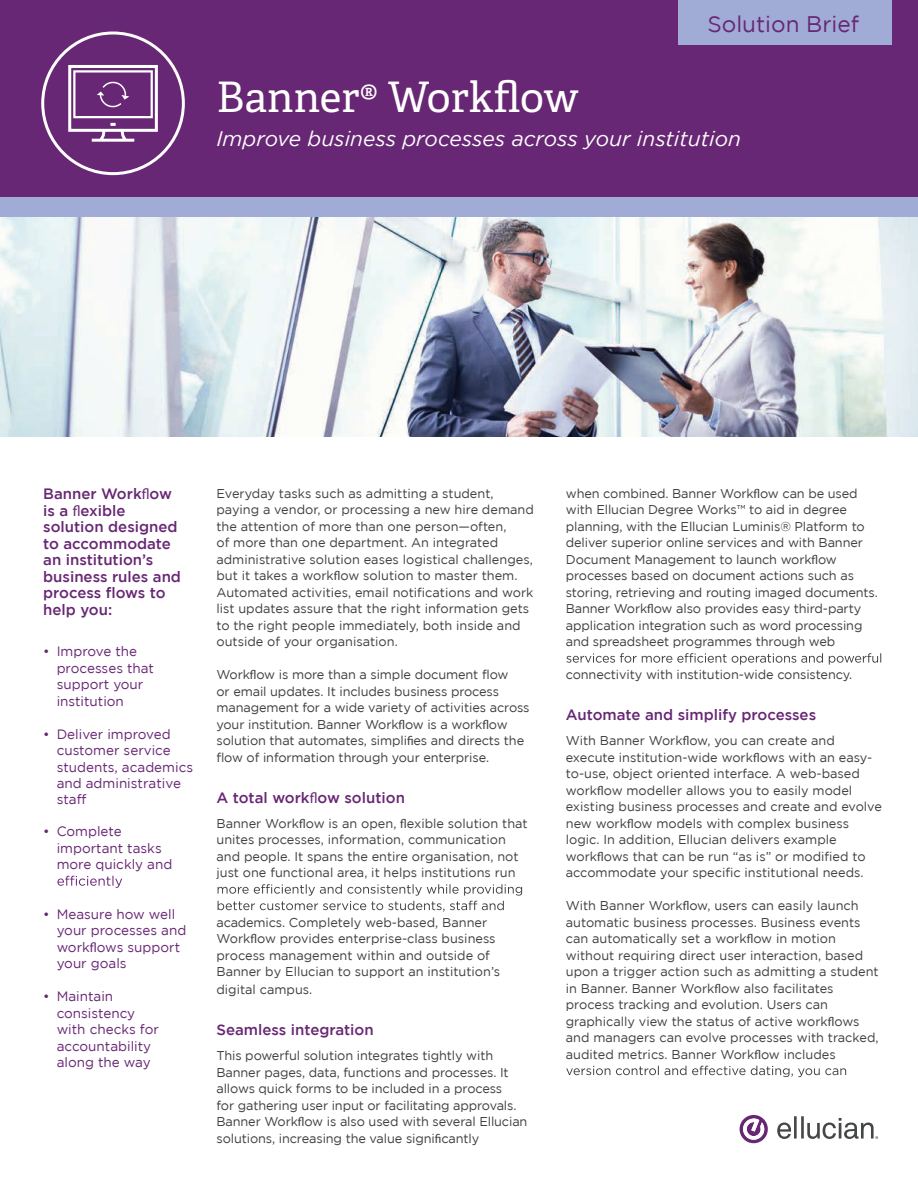
<style>
.page{position:relative;width:918px;height:1188px;background:#fff}
.page>*{position:absolute;margin:0;border:0;box-sizing:border-box;transform-origin:0 0}
.t1{font:42px "Adelle PE";color:#fff}
.t2{font:22.5px "Gotham";color:#682774}
.t3{font:italic 21px "Gotham";color:#fff}
.t4{font:500 15px/16.5px "Gotham";color:#682774}
.t5{font:13.5px/16.5px "Gotham";color:#682774}
.t6{font:12.75px/16.5px "Gotham";color:#413f41}
.s1{font-family:"Myriad Pro";font-weight:400}
.s2{font-family:"Myriad Pro"}
</style>
<div class="page">
<img style="left:1px;top:216px;width:917px;height:220px">
<div style="left:0;top:0;width:918px;height:198px;background:#682774"></div>
<div style="left:0;top:197px;width:918px;height:19px;background:#a0abd6"></div>
<svg style="left:218px;top:884px;width:304px;height:28px"></svg>
<svg style="left:566px;top:653px;width:315px;height:12px"></svg>
<svg style="left:566px;top:1066px;width:280px;height:11px"></svg>
<svg style="left:57px;top:876px;width:65px;height:12px"></svg>
<div style="left:41px;top:32px;width:144px;height:143px;border:3px solid #fff;border-radius:50%"></div>
<div style="left:678px;top:0;width:214px;height:44px;background:#a0abd6"></div>
<svg style="left:739px;top:1115px;width:29px;height:29px"></svg>
<svg style="left:777px;top:1116px;width:101px;height:23px"></svg>
<svg style="left:68px;top:65px;width:90px;height:77px"></svg>
<h2 class="t2" style="left:707px;top:12px;width:153px">Solution Brief</h2>
<h1 class="t1" style="left:216px;top:67px;width:364px">Banner® Workflow</h1>
<h3 class="t3" style="left:216px;top:127px;width:526px">Improve business processes across your institution</h3>
<p class="t4" style="left:43px;top:485px;width:139px">Banner Work<span class="s1">fl</span>ow is a <span class="s1">fl</span>exible solution designed to accommodate an institution’s business rules and process flows to help you:</p>
<p class="t5" style="left:57px;top:643px;width:99px;text-indent:-14px">• Improve the processes that support your institution</p>
<p class="t5" style="left:43px;top:725px;width:129px;text-align:right">• Deliver improved customer service</p>
<p class="t5" style="left:57px;top:759px;width:138px">students, academics and administrative staff</p>
<p class="t5" style="left:57px;top:823px;width:117px;text-indent:-14px">• Complete important tasks more quickly and</p>
<p class="t5" style="left:57px;top:905px;width:131px;text-indent:-14px">• Measure how well your processes and work<span class="s2">fl</span>ows support your goals</p>
<p class="t5" style="left:57px;top:988px;width:104px;text-indent:-14px">• Maintain consistency with checks for accountability along the way</p>
<p class="t6" style="left:216px;top:485px;width:319px">Everyday tasks such as admitting a student, paying a vendor, or processing a new hire demand the attention of more than one person—often,<br>of more than one department. An integrated administrative solution eases logistical challenges, but it takes a work<span class="s2">fl</span>ow solution to master them.<br>Automated activities, email notifications and work list updates assure that the right information gets to the right people immediately, both inside and outside of your organisation.</p>
<p class="t6" style="left:216px;top:666px;width:315px">Work<span class="s2">fl</span>ow is more than a simple document flow<br>or email updates. It includes business process management for a wide variety of activities across your institution. Banner Work<span class="s2">fl</span>ow is a work<span class="s2">fl</span>ow solution that automates, simpli<span class="s2">fi</span>es and directs the flow of information through your enterprise.</p>
<p class="t4" style="left:216px;top:789px;width:190px">A total work<span class="s1">fl</span>ow solution</p>
<p class="t6" style="left:216px;top:815px;width:313px">Banner Work<span class="s2">fl</span>ow is an open, <span class="s2">fl</span>exible solution that unites processes, information, communication and people. It spans the entire organisation, not just one functional area, it helps institutions run</p>
<p class="t6" style="left:216px;top:914px;width:285px">academics. Completely web-based, Banner Work<span class="s2">fl</span>ow provides enterprise-class business process management within and outside of Banner by Ellucian to support an institution’s</p>
<p class="t6" style="left:216px;top:981px;width:97px">digital campus.</p>
<p class="t4" style="left:216px;top:1021px;width:159px">Seamless integration</p>
<p class="t6" style="left:216px;top:1047px;width:313px">This powerful solution integrates tightly with Banner pages, data, functions and processes. It allows quick forms to be included in a process<br>for gathering user input or facilitating approvals.<br>Banner Work<span class="s2">fl</span>ow is also used with several Ellucian solutions, increasing the value signi<span class="s2">fi</span>cantly</p>
<p class="t6" style="left:566px;top:485px;width:314px">when combined. Banner Work<span class="s2">fl</span>ow can be used with Ellucian Degree Works™ to aid in degree planning, with the Ellucian Luminis® Platform to deliver superior online services and with Banner Document Management to launch work<span class="s2">fl</span>ow processes based on document actions such as storing, retrieving and routing imaged documents.<br>Banner Work<span class="s2">fl</span>ow also provides easy third-party application integration such as word processing and spreadsheet programmes through web</p>
<p class="t6" style="left:566px;top:666px;width:288px">connectivity with institution-wide consistency.</p>
<p class="t4" style="left:566px;top:706px;width:252px">Automate and simplify processes</p>
<p class="t6" style="left:566px;top:732px;width:318px">With Banner Work<span class="s2">fl</span>ow, you can create and execute institution-wide work<span class="s2">fl</span>ows with an easy&shy;to-use, object oriented interface. A web-based work<span class="s2">fl</span>ow modeller allows you to easily model existing business processes and create and evolve new work<span class="s2">fl</span>ow models with complex business logic. In addition, Ellucian delivers example work<span class="s2">fl</span>ows that can be run “as is” or modified to accommodate your specific institutional needs.</p>
<p class="t6" style="left:566px;top:897px;width:314px">With Banner Work<span class="s2">fl</span>ow, users can easily launch automatic business processes. Business events can automatically set a work<span class="s2">fl</span>ow in motion without requiring direct user interaction, based upon a trigger action such as admitting a student in Banner. Banner Work<span class="s2">fl</span>ow also facilitates process tracking and evolution. Users can graphically view the status of active work<span class="s2">fl</span>ows and managers can evolve processes with tracked, audited metrics. Banner Work<span class="s2">fl</span>ow includes</p>
</div>
